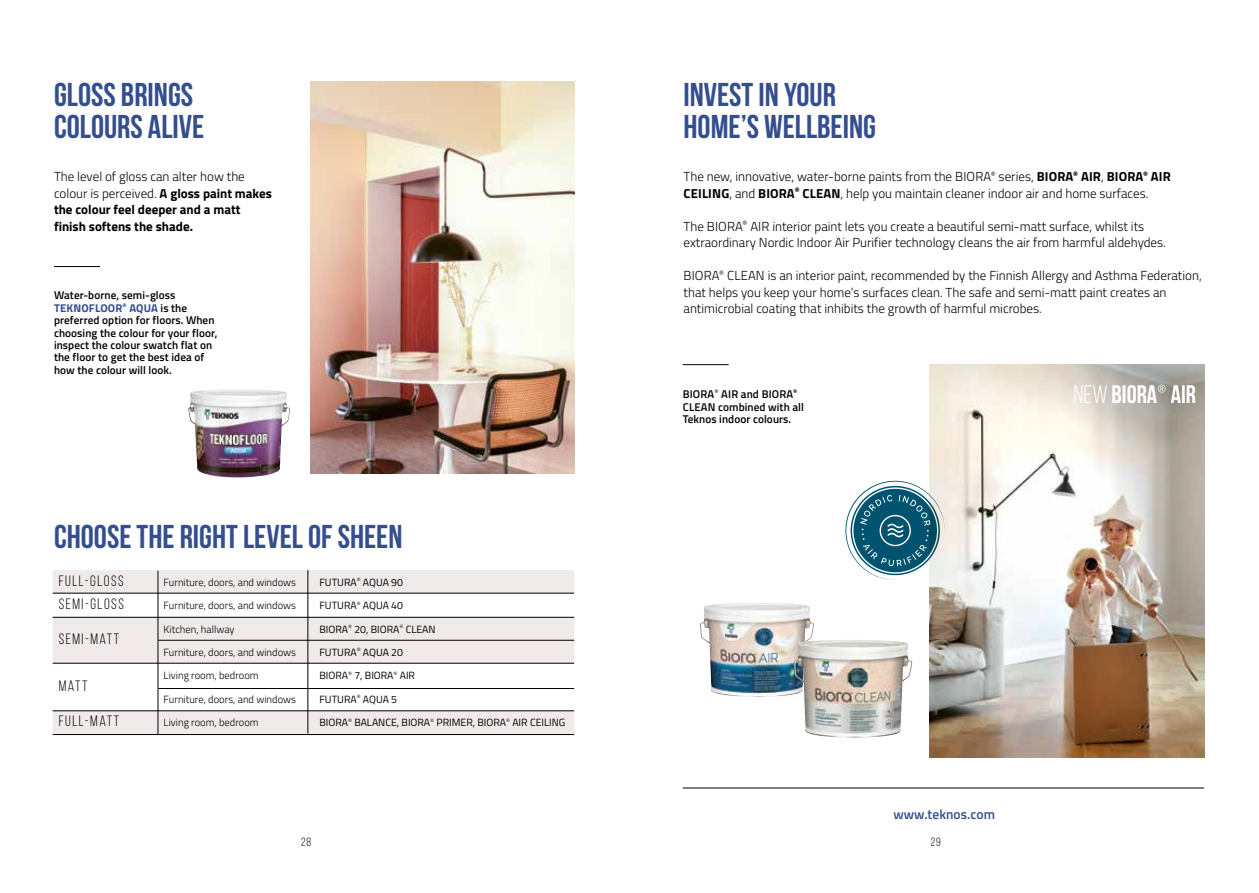
<style>
.page{position:relative;width:1259px;height:893px;background:#fff}
.page>*{position:absolute;margin:0;border:0;box-sizing:border-box;transform-origin:0 0}
.t1{font:700 33px/31.5px "Bebas Neue";color:#344e8e}
.t2{font:700 25.35px "Bebas Neue";color:#fff}
.t3{font:15px "Bebas Neue";letter-spacing:.1em;color:#000}
.t4{font:600 13.5px "Titillium";letter-spacing:.005em;color:#344e8e}
.t5{font:300 13.05px/16.5px "Titillium";color:#000}
.t6{font:700 13.05px/16.5px "Titillium";color:#000}
.t7{font:12px "Bebas Neue";color:#000}
.t8{font:600 11.25px/12.5px "Titillium";letter-spacing:.005em;color:#000}
.t9{font:300 10.5px "Titillium";color:#000}
.t10{font:10.5px "Titillium";color:#000}
.s1{font-weight:300}
.s2{font-weight:700;color:#344e8e}
.s3{font-weight:700}
.s4{font-weight:400}
</style>
<div class="page">
<img style="left:929px;top:364px;width:276px;height:394px">
<img style="left:700px;top:603px;width:114px;height:94px">
<svg style="left:845px;top:480px;width:99px;height:100px"></svg>
<hr style="left:54px;top:266px;width:46px;height:1px;background:#000">
<img style="left:310px;top:81px;width:264px;height:393px">
<img style="left:188px;top:389px;width:102px;height:89px">
<hr style="left:682px;top:364px;width:46px;height:1px;background:#000">
<hr style="left:682px;top:788px;width:522px;height:1px;background:#000">
<svg style="left:53px;top:570px;width:521px;height:164px;fill:#f0ebea"></svg>
<hr style="left:158px;top:571px;width:1px;height:163px;background:#000">
<hr style="left:307px;top:570px;width:1px;height:164px;background:#000">
<hr style="left:53px;top:593px;width:521px;height:1px;background:#000">
<hr style="left:53px;top:617px;width:521px;height:1px;background:#000">
<hr style="left:53px;top:663px;width:521px;height:1px;background:#000">
<hr style="left:158px;top:640px;width:416px;height:1px;background:#000">
<hr style="left:158px;top:688px;width:416px;height:1px;background:#000">
<hr style="left:53px;top:710px;width:521px;height:1px;background:#000">
<hr style="left:53px;top:734px;width:521px;height:1px;background:#000">
<img style="left:794px;top:640px;width:118px;height:98px">
<h1 class="t1" style="left:54px;top:78px;width:152px">GLOSS BRINGS<br>COLOURS ALIVE</h1>
<p class="t6" style="left:54px;top:168px;width:219px"><span class="s1">The level of gloss can alter how the colour is perceived.</span> A gloss paint makes the colour feel deeper and a matt finish softens the shade.</p>
<p class="t8" style="left:54px;top:288px;width:165px">Water-borne, semi-gloss<br><span class="s2">TEKNOFLOOR</span><sup>®</sup> <span class="s2">AQUA</span> is the preferred option for floors. When choosing the colour for your floor, inspect the colour swatch flat on the floor to get the best idea of how the colour will look.</p>
<h1 class="t1" style="left:54px;top:520px;width:350px">CHOOSE THE RIGHT LEVEL OF SHEEN</h1>
<p class="t3" style="left:59px;top:573px;width:67px">FULL-GLOSS</p>
<p class="t9" style="left:164px;top:574px;width:134px">Furniture, doors, and windows</p>
<p class="t10" style="left:319px;top:574px;width:85px">FUTURA<sup>®</sup> AQUA 90</p>
<p class="t3" style="left:59px;top:596px;width:67px">SEMI-GLOSS</p>
<p class="t9" style="left:164px;top:598px;width:134px">Furniture, doors, and windows</p>
<p class="t10" style="left:319px;top:598px;width:85px">FUTURA<sup>®</sup> AQUA 40</p>
<p class="t3" style="left:59px;top:631px;width:62px">SEMI-MATT</p>
<p class="t9" style="left:164px;top:621px;width:72px">Kitchen, hallway</p>
<p class="t10" style="left:319px;top:621px;width:118px">BIORA<sup>®</sup> 20, BIORA<sup>®</sup> CLEAN</p>
<p class="t9" style="left:164px;top:645px;width:134px">Furniture, doors, and windows</p>
<p class="t10" style="left:319px;top:644px;width:85px">FUTURA<sup>®</sup> AQUA 20</p>
<p class="t3" style="left:59px;top:678px;width:30px">MATT</p>
<p class="t9" style="left:164px;top:668px;width:97px">Living room, bedroom</p>
<p class="t10" style="left:319px;top:668px;width:97px">BIORA<sup>®</sup> 7, BIORA<sup>®</sup> AIR</p>
<p class="t9" style="left:164px;top:691px;width:134px">Furniture, doors, and windows</p>
<p class="t10" style="left:319px;top:691px;width:79px">FUTURA<sup>®</sup> AQUA 5</p>
<p class="t3" style="left:59px;top:713px;width:62px">FULL-MATT</p>
<p class="t9" style="left:164px;top:715px;width:97px">Living room, bedroom</p>
<p class="t10" style="left:319px;top:715px;width:247px">BIORA<sup>®</sup> BALANCE, BIORA<sup>®</sup> PRIMER, BIORA<sup>®</sup> AIR CEILING</p>
<h1 class="t1" style="left:683px;top:78px;width:194px">INVEST IN YOUR<br>HOME’S WELLBEING</h1>
<p class="t5" style="left:683px;top:168px;width:489px">The new, innovative, water-borne paints from the BIORA<sup>®</sup> series, <span class="s3">BIORA</span><sup>®</sup> <span class="s3">AIR</span>, <span class="s3">BIORA</span><sup>®</sup> <span class="s3">AIR<br>CEILING</span>, and <span class="s3">BIORA</span><sup>®</sup> <span class="s3">CLEAN</span>, help you maintain cleaner indoor air and home surfaces.</p>
<p class="t5" style="left:683px;top:217px;width:484px">The BIORA<sup>®</sup> AIR interior paint lets you create a beautiful semi-matt surface, whilst its extraordinary Nordic Indoor Air Purifier technology cleans the air from harmful aldehydes.</p>
<p class="t5" style="left:683px;top:267px;width:520px">BIORA<sup>®</sup> CLEAN is an interior paint, recommended by the Finnish Allergy and Asthma Federation, that helps you keep your home’s surfaces clean. The safe and semi-matt paint creates an antimicrobial coating that inhibits the growth of harmful microbes.</p>
<p class="t8" style="left:682px;top:387px;width:123px">BIORA<sup>®</sup> AIR and BIORA<sup>®<br></sup>CLEAN combined with all<br>Teknos indoor colours.</p>
<h2 class="t2" style="left:1073px;top:381px;width:124px"><span class="s4">NEW</span> BIORA<sup>®</sup> AIR</h2>
<p class="t4" style="left:893px;top:804px;width:103px">www.teknos.com</p>
<p class="t7" style="left:301px;top:835px;width:12px">28</p>
<p class="t7" style="left:930px;top:835px;width:12px">29</p>
</div>
